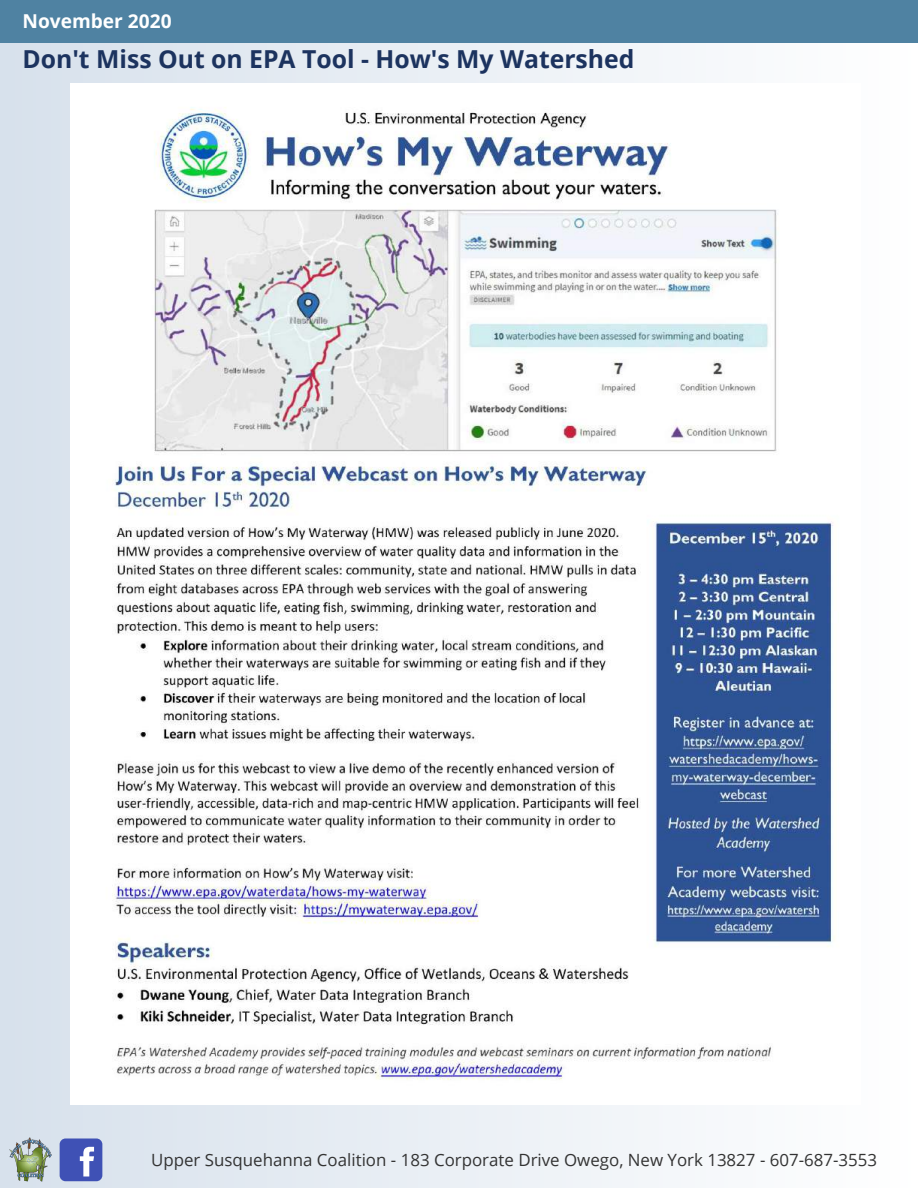
<style>
.page{position:relative;width:918px;height:1188px;background:#fff}
.page>*{position:absolute;margin:0;border:0;box-sizing:border-box;transform-origin:0 0}
.t1{font:700 24.75px "Open Sans";color:#1c335f}
.t2{font:700 19.2px "Open Sans";color:#fff}
.t3{font:16.8px "Open Sans";color:#333}
</style>
<div class="page">
<div style="left:0;top:0;width:918px;height:1188px;background:linear-gradient(to right,#d7e1ec,#fff)"></div>
<div style="left:0;top:0;width:918px;height:43px;background:#4f82a2"></div>
<img style="left:9px;top:1137px;width:43px;height:44px">
<div style="left:60px;top:1138px;width:42px;height:43px;background:#3f51b5;border-radius:6px"></div>
<svg style="left:80px;top:1147px;width:14px;height:29px"></svg>
<img style="left:71px;top:83px;width:790px;height:1022px">
<p class="t2" style="left:22px;top:8px;width:151px">November 2020</p>
<h1 class="t1" style="left:22px;top:41px;width:613px">Don't Miss Out on EPA Tool - How's My Watershed</h1>
<p class="t3" style="left:151px;top:1148px;width:728px">Upper Susquehanna Coalition - 183 Corporate Drive Owego, New York 13827 - 607-687-3553</p>
</div>
